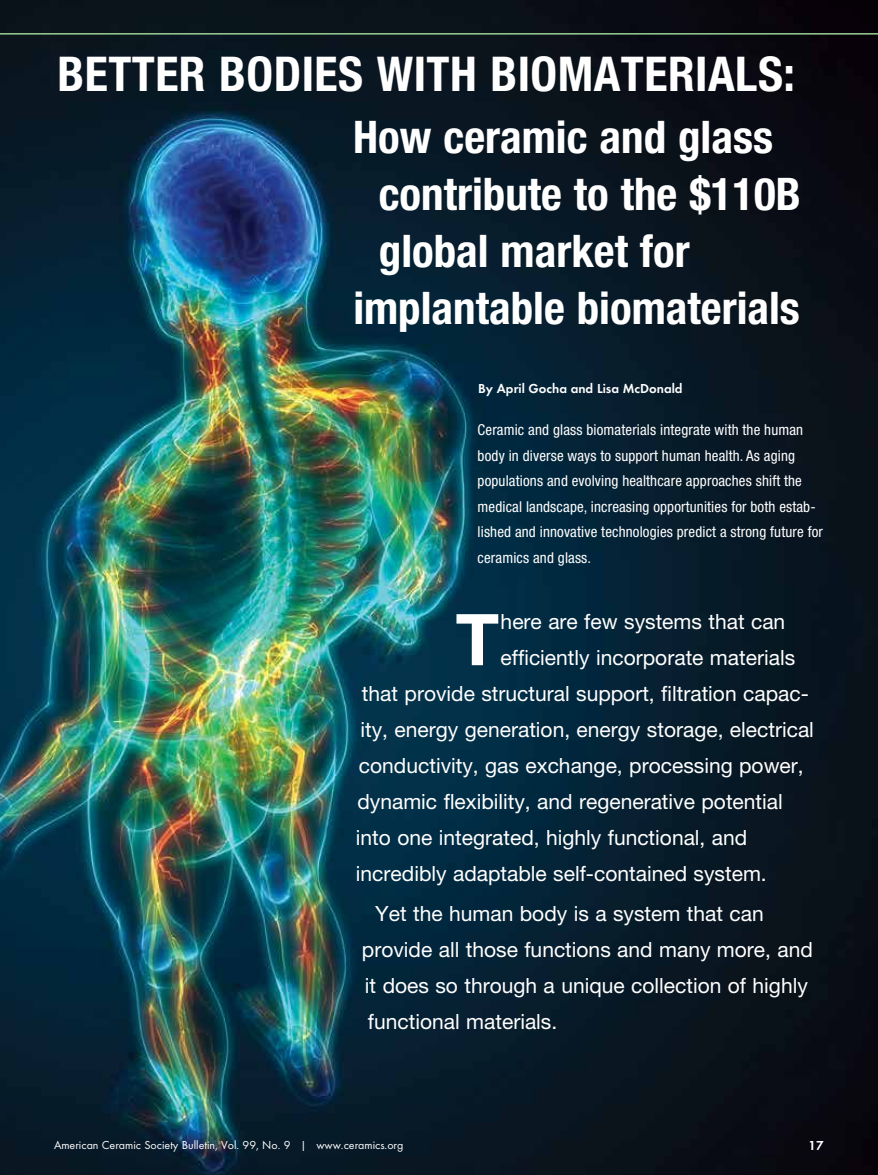
<style>
.page{position:relative;width:878px;height:1175px;background:#fff}
.page>*{position:absolute;margin:0;border:0;box-sizing:border-box;transform-origin:0 0}
.t1{font:700 71.4px "Helvetica Neue";color:#fff}
.t2{font:700 condensed 48px "Helvetica Neue";letter-spacing:.01em;color:#fff}
.t3{font:700 condensed 45px "Helvetica Neue";color:#fff}
.t4{font:21px/36px "Helvetica Neue";color:#fff}
.t5{font:condensed 15px/25.5px "Helvetica Neue";letter-spacing:.01em;color:#fff}
.t6{font:600 13.5px "Futura T";color:#fff}
.t7{font:12px "Futura T";color:#fff}
</style>
<div class="page">
<img style="left:0;top:0;width:878px;height:1174px">
<hr style="left:0;top:33px;width:878px;height:2px;background:#99d093">
<h2 class="t2" style="left:58px;top:45px;width:738px">BETTER BODIES WITH BIOMATERIALS:</h2>
<h3 class="t3" style="left:353px;top:110px;width:421px">How ceramic and glass</h3>
<h3 class="t3" style="left:379px;top:167px;width:423px">contribute to the $110B</h3>
<h3 class="t3" style="left:379px;top:224px;width:312px">global market for</h3>
<h3 class="t3" style="left:353px;top:281px;width:448px">implantable biomaterials</h3>
<p class="t6" style="left:478px;top:380px;width:206px">By April Gocha and Lisa McDonald</p>
<p class="t5" style="left:477px;top:417px;width:347px">Ceramic and glass biomaterials integrate with the human body in diverse ways to support human health. As aging populations and evolving healthcare approaches shift the medical landscape, increasing opportunities for both estab&shy;lished and innovative technologies predict a strong future for ceramics and glass.</p>
<h1 class="t1" style="left:455px;top:595px;width:45px">T</h1>
<p class="t4" style="left:500px;top:603px;width:286px">here are few systems that can</p>
<p class="t4" style="left:500px;top:639px;width:296px">efficiently incorporate materials</p>
<p class="t4" style="left:362px;top:675px;width:448px">that provide structural support, filtration capac-</p>
<p class="t4" style="left:360px;top:711px;width:455px">ity, energy generation, energy storage, electrical</p>
<p class="t4" style="left:359px;top:747px;width:446px">conductivity, gas exchange, processing power,</p>
<p class="t4" style="left:357px;top:783px;width:427px">dynamic flexibility, and regenerative potential</p>
<p class="t4" style="left:356px;top:819px;width:393px">into one integrated, highly functional, and</p>
<p class="t4" style="left:356px;top:855px;width:412px">incredibly adaptable self-contained system.</p>
<p class="t4" style="left:362px;top:894px;width:452px;text-indent:13px">Yet the human body is a system that can provide all those functions and many more, and it does so through a unique collection of highly functional materials.</p>
<p class="t7" style="left:54px;top:1138px;width:351px">American Ceramic Society Bulletin, Vol. 99, No. 9 | www.ceramics.org</p>
<p class="t6" style="left:808px;top:1137px;width:17px">17</p>
</div>
